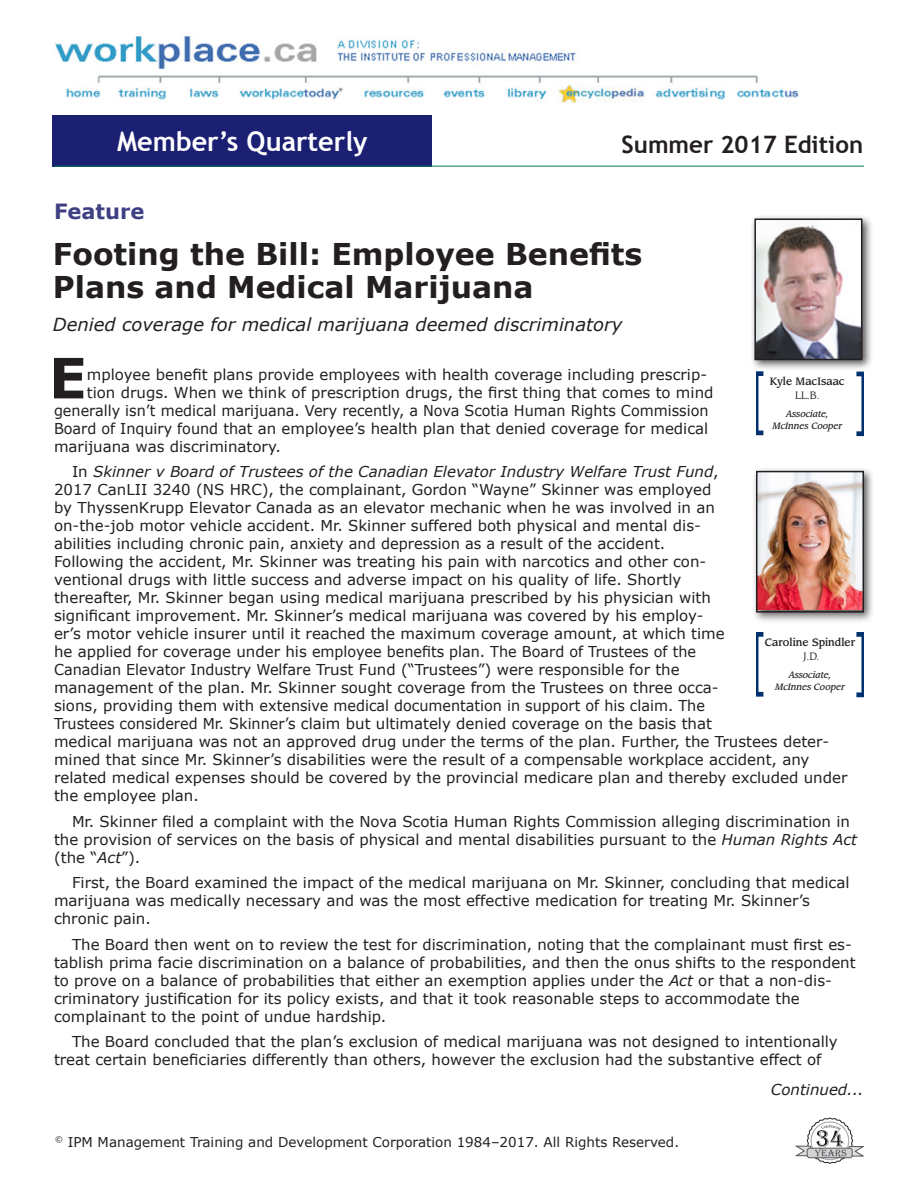
<style>
.page{position:relative;width:918px;height:1188px;background:#fff}
.page>*{position:absolute;margin:0;border:0;box-sizing:border-box;transform-origin:0 0}
.Body_Text_1stline{font:700 55.65px "Verdana";color:#231f20}
.Title_article{font:700 30px/33px "Verdana";color:#231f20}
.t1{font:700 27px "Trebuchet MS";color:#fff}
.t2{font:700 24px "Trebuchet MS";color:#231f20}
.PURPLE_Featurehead{font:700 21px "Verdana";color:#3f4084}
.Subtitle_article{font:italic 18px "Verdana";color:#231f20}
.BODYTEXT{font:15px/18px "Verdana";color:#231f20}
.Body_Text_1stline-2{font:15px "Verdana";color:#231f20}
.Body_Text_1stline-3{font:15px "Verdana";color:#231f20;scale:.96 1}
.Body_Text{font:italic 15px "Verdana";color:#231f20}
.t3{font:13.5px "Verdana";color:#231f20}
.caption_name{font:500 10.5px/13.5px "Leawood Std";color:#231f20;text-align:center;scale:.95 1}
.caption_company{font:italic 500 9px/12px "Leawood Std";color:#231f20;text-align:center;scale:.95 1}
.s1{font-weight:400}
.s2{font-style:italic}
</style>
<div class="page">
<img style="left:55px;top:36px;width:744px;height:67px">
<div style="left:53px;top:115px;width:379px;height:51px;background:#1c2072"></div>
<hr style="left:54px;top:166px;width:810px;height:1px;background:#00765d">
<svg style="left:796px;top:1118px;width:68px;height:46px"></svg>
<div style="left:750px;top:214px;width:123px;height:157px;background:#231f20;opacity:.75"></div>
<img style="left:757px;top:221px;width:102px;height:136px">
<div style="left:754px;top:218px;width:108px;height:142px;border:2px solid #231f20"></div>
<div style="left:751px;top:466px;width:124px;height:157px;background:#231f20;opacity:.75"></div>
<img style="left:759px;top:474px;width:102px;height:136px">
<div style="left:756px;top:471px;width:108px;height:142px;border:2px solid #231f20"></div>
<svg style="left:756px;top:632px;width:7px;height:65px"></svg>
<svg style="left:856px;top:632px;width:8px;height:65px"></svg>
<svg style="left:756px;top:371px;width:7px;height:64px"></svg>
<svg style="left:856px;top:372px;width:8px;height:64px"></svg>
<h3 class="t1" style="left:117px;top:124px;width:252px">Member’s Quarterly</h3>
<h3 class="t2" style="left:622px;top:129px;width:243px">Summer 2017 Edition</h3>
<p class="PURPLE_Featurehead" style="left:54px;top:197px;width:92px">Feature</p>
<p class="Title_article" style="left:53px;top:237px;width:591px">Footing the Bill: Employee Benefits<br>Plans and Medical Marijuana</p>
<p class="Subtitle_article" style="left:53px;top:312px;width:571px">Denied coverage for medical marijuana deemed discriminatory</p>
<p class="Body_Text_1stline" style="left:49px;top:339px;width:40px">E</p>
<p class="Body_Text_1stline-2" style="left:87px;top:365px;width:622px">mployee benefit plans provide employees with health coverage including prescrip-</p>
<p class="caption_name" style="left:770px;top:375px;width:80px">Kyle MacIsaac<br><span class="s1">LL.B.</span></p>
<p class="caption_company" style="left:773px;top:408px;width:75px">Associate,<br>McInnes Cooper</p>
<p class="Body_Text_1stline-2" style="left:87px;top:383px;width:628px">tion drugs. When we think of prescription drugs, the first thing that comes to mind</p>
<p class="Body_Text_1stline-3" style="left:54px;top:401px;width:683px">generally isn’t medical marijuana. Very recently, a Nova Scotia Human Rights Commission</p>
<p class="Body_Text_1stline-3" style="left:54px;top:419px;width:683px">Board of Inquiry found that an employee’s health plan that denied coverage for medical</p>
<p class="Body_Text_1stline-2" style="left:54px;top:437px;width:228px">marijuana was discriminatory.</p>
<p class="BODYTEXT" style="left:54px;top:463px;width:795px;text-indent:18px">In <span class="s2">Skinner v Board of Trustees of the Canadian Elevator Industry Welfare Trust Fund</span>,<br>2017 CanLII 3240 (NS HRC), the complainant, Gordon “Wayne” Skinner was employed<br>by ThyssenKrupp Elevator Canada as an elevator mechanic when he was involved in an<br>on-the-job motor vehicle accident. Mr. Skinner suffered both physical and mental dis-<br>abilities including chronic pain, anxiety and depression as a result of the accident.<br>Following the accident, Mr. Skinner was treating his pain with narcotics and other con-<br>ventional drugs with little success and adverse impact on his quality of life. Shortly<br>thereafter, Mr. Skinner began using medical marijuana prescribed by his physician with<br>significant improvement. Mr. Skinner’s medical marijuana was covered by his employ-<br>er’s motor vehicle insurer until it reached the maximum coverage amount, at which time<br>he applied for coverage under his employee benefits plan. The Board of Trustees of the<br>Canadian Elevator Industry Welfare Trust Fund (“Trustees”) were responsible for the<br>management of the plan. Mr. Skinner sought coverage from the Trustees on three occa-<br>sions, providing them with extensive medical documentation in support of his claim. The<br>Trustees considered Mr. Skinner’s claim but ultimately denied coverage on the basis that<br>medical marijuana was not an approved drug under the terms of the plan. Further, the Trustees deter&shy;mined that since Mr. Skinner’s disabilities were the result of a compensable workplace accident, any related medical expenses should be covered by the provincial medicare plan and thereby excluded under the employee plan.</p>
<p class="BODYTEXT" style="left:54px;top:812px;width:805px;text-indent:18px">Mr. Skinner filed a complaint with the Nova Scotia Human Rights Commission alleging discrimination in the provision of services on the basis of physical and mental disabilities pursuant to the <span class="s2">Human Rights Act </span>(the “<span class="s2">Act</span>”).</p>
<p class="BODYTEXT" style="left:54px;top:874px;width:797px;text-indent:18px">First, the Board examined the impact of the medical marijuana on Mr. Skinner, concluding that medical marijuana was medically necessary and was the most effective medication for treating Mr. Skinner’s chronic pain.</p>
<p class="BODYTEXT" style="left:54px;top:935px;width:803px;text-indent:18px">The Board then went on to review the test for discrimination, noting that the complainant must first es&shy;tablish prima facie discrimination on a balance of probabilities, and then the onus shifts to the respondent to prove on a balance of probabilities that either an exemption applies under the <span class="s2">Act</span> or that a non-dis&shy;criminatory justification for its policy exists, and that it took reasonable steps to accommodate the complainant to the point of undue hardship.</p>
<p class="BODYTEXT" style="left:54px;top:1033px;width:785px;text-indent:18px">The Board concluded that the plan’s exclusion of medical marijuana was not designed to intentionally treat certain beneficiaries differently than others, however the exclusion had the substantive effect of</p>
<p class="caption_name" style="left:765px;top:636px;width:96px">Caroline Spindler<br><span class="s1">J.D.</span></p>
<p class="caption_company" style="left:775px;top:669px;width:75px">Associate,<br>McInnes Cooper</p>
<p class="t3" style="left:55px;top:1133px;width:626px"><sup>©</sup> IPM Management Training and Development Corporation 1984–2017. All Rights Reserved.</p>
<p class="Body_Text" style="left:771px;top:1079px;width:94px">Continued...</p>
</div>
